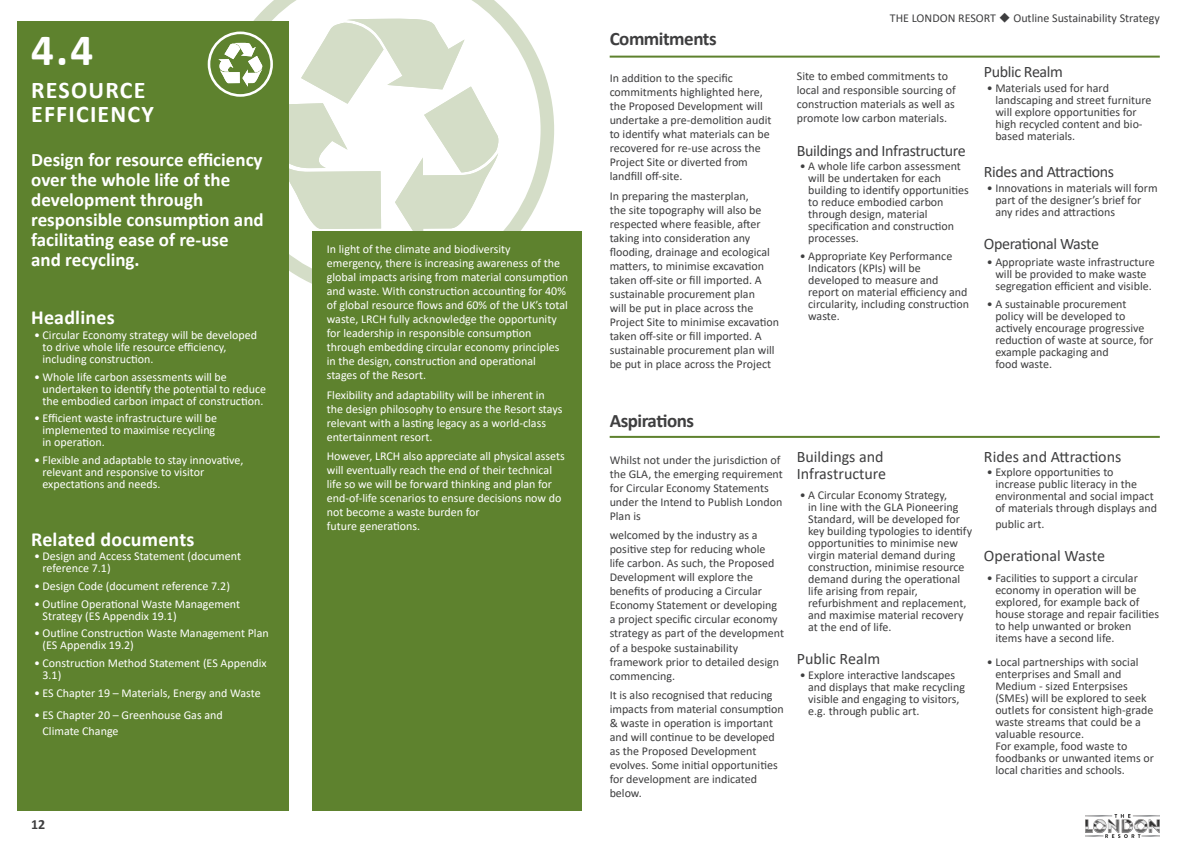
<style>
.page{position:relative;width:1191px;height:842px;background:#fff}
.page>*{position:absolute;margin:0;border:0;box-sizing:border-box;transform-origin:0 0}
.t1{font:700 45px "Calibri";color:#fff}
.t2{font:700 24px/24px "Calibri";letter-spacing:.05em;color:#fff}
.t3{font:700 20px "Calibri";letter-spacing:.01em;color:#fff}
.t4{font:700 19px/20px "Calibri";color:#fff}
.t5{font:700 19px "Calibri";letter-spacing:-.025em;color:#3e3e3f}
.t6{font:16px/17px "Calibri";color:#3e3e3f}
.t7{font:16px "Calibri";letter-spacing:-.025em;color:#3e3e3f}
.t8{font:700 14px "Calibri";color:#3e3e3f}
.t9{font:12px/12px "Calibri";color:#3e3e3f}
.t10{font:12px/14px "Calibri";color:#fff}
</style>
<div class="page">
<svg style="left:255px;top:0;width:299px;height:300px"></svg>
<div style="left:17px;top:21px;width:271px;height:790px;background:#5e822e"></div>
<div style="left:312px;top:231px;width:269px;height:580px;background:#5e822e"></div>
<svg style="left:208px;top:19px;width:290px;height:228px"></svg>
<hr style="left:609px;top:56px;width:550px;height:2px;background:#5e822e">
<hr style="left:609px;top:436px;width:550px;height:2px;background:#5e822e">
<img style="left:1085px;top:814px;width:74px;height:23px">
<h1 class="t1" style="left:31px;top:19px;width:64px">4.4</h1>
<h2 class="t2" style="left:31px;top:78px;width:124px">RESOURCE<br>EFFICIENCY</h2>
<h3 class="t4" style="left:31px;top:150px;width:234px">Design for resource efficiency over the whole life of the development through responsible consumption and facilitating ease of re-use<br>and recycling.</h3>
<h3 class="t3" style="left:31px;top:303px;width:85px">Headlines</h3>
<p class="t10" style="left:43px;top:329px;width:216px;line-height:12px;text-indent:-9px">• Circular Economy strategy will be developed to drive whole life resource efficiency, including construction.</p>
<p class="t10" style="left:43px;top:370px;width:225px;line-height:12px;text-indent:-9px">• Whole life carbon assessments will be undertaken to identify the potential to reduce the embodied carbon impact of construction.</p>
<p class="t10" style="left:43px;top:412px;width:176px;line-height:12px;text-indent:-9px">• Efficient waste infrastructure will be implemented to maximise recycling in operation.</p>
<p class="t10" style="left:43px;top:454px;width:202px;line-height:12px;text-indent:-9px">• Flexible and adaptable to stay innovative, relevant and responsive to visitor expectations and needs.</p>
<h3 class="t3" style="left:31px;top:525px;width:165px">Related documents</h3>
<p class="t10" style="left:43px;top:550px;width:200px;line-height:12px;text-indent:-9px">• Design and Access Statement (document reference 7.1)</p>
<p class="t10" style="left:34px;top:579px;width:197px">• Design Code (document reference 7.2)</p>
<p class="t10" style="left:43px;top:597px;width:199px;line-height:12px;text-indent:-9px">• Outline Operational Waste Management<br>Strategy (ES Appendix 19.1)</p>
<p class="t10" style="left:43px;top:627px;width:228px;line-height:12px;text-indent:-9px">• Outline Construction Waste Management Plan (ES Appendix 19.2)</p>
<p class="t10" style="left:43px;top:657px;width:226px;line-height:12px;text-indent:-9px">• Construction Method Statement (ES Appendix<br>3.1)</p>
<p class="t10" style="left:34px;top:685px;width:228px">• ES Chapter 19 – Materials, Energy and Waste</p>
<p class="t10" style="left:43px;top:706px;width:182px;line-height:16px;text-indent:-9px">• ES Chapter 20 – Greenhouse Gas and<br>Climate Change</p>
<p class="t8" style="left:31px;top:815px;width:16px">12</p>
<p class="t10" style="left:327px;top:241px;width:243px">In light of the climate and biodiversity emergency, there is increasing awareness of the global impacts arising from material consumption and waste. With construction accounting for 40% of global resource flows and 60% of the UK’s total waste, LRCH fully acknowledge the opportunity for leadership in responsible consumption through embedding circular economy principles in the design, construction and operational stages of the Resort.</p>
<p class="t10" style="left:327px;top:387px;width:237px">Flexibility and adaptability will be inherent in the design philosophy to ensure the Resort stays relevant with a lasting legacy as a world-class entertainment resort.</p>
<p class="t10" style="left:327px;top:449px;width:240px">However, LRCH also appreciate all physical assets will eventually reach the end of their technical life so we will be forward thinking and plan for end-of-life scenarios to ensure decisions now do not become a waste burden for<br>future generations.</p>
<h3 class="t5" style="left:609px;top:26px;width:108px">Commitments</h3>
<p class="t9" style="left:609px;top:71px;width:163px;line-height:14px">In addition to the specific commitments highlighted here, the Proposed Development will undertake a pre-demolition audit to identify what materials can be recovered for re-use across the<br>Project Site or diverted from landfill off-site.</p>
<p class="t9" style="left:609px;top:188px;width:171px;line-height:14px">In preparing the masterplan,<br>the site topography will also be respected where feasible, after taking into consideration any flooding, drainage and ecological matters, to minimise excavation taken off-site or fill imported. A sustainable procurement plan<br>will be put in place across the<br>Project Site to minimise excavation taken off-site or fill imported. A sustainable procurement plan will be put in place across the Project</p>
<p class="t9" style="left:890px;top:12px;width:271px">THE LONDON RESORT ◆ Outline Sustainability Strategy</p>
<p class="t9" style="left:797px;top:68px;width:160px;line-height:14px">Site to embed commitments to local and responsible sourcing of construction materials as well as promote low carbon materials.</p>
<h3 class="t7" style="left:797px;top:139px;width:171px">Buildings and Infrastructure</h3>
<p class="t9" style="left:808px;top:160px;width:162px;text-indent:-9px">• A whole life carbon assessment will be undertaken for each building to identify opportunities to reduce embodied carbon through design, material specification and construction processes.</p>
<p class="t9" style="left:808px;top:250px;width:162px;text-indent:-9px">• Appropriate Key Performance<br>Indicators (KPIs) will be developed to measure and report on material efficiency and circularity, including construction waste.</p>
<h3 class="t7" style="left:984px;top:61px;width:80px">Public Realm</h3>
<p class="t9" style="left:995px;top:82px;width:158px;text-indent:-9px">• Materials used for hard landscaping and street furniture will explore opportunities for high recycled content and bio&shy;based materials.</p>
<h3 class="t7" style="left:984px;top:161px;width:132px">Rides and Attractions</h3>
<p class="t9" style="left:995px;top:182px;width:164px;text-indent:-9px">• Innovations in materials will form part of the designer’s brief for any rides and attractions</p>
<h3 class="t7" style="left:984px;top:232px;width:116px">Operational Waste</h3>
<p class="t9" style="left:986px;top:256px;width:169px;text-align:center">• Appropriate waste infrastructure will be provided to make waste segregation efficient and visible.</p>
<p class="t9" style="left:995px;top:298px;width:160px;text-indent:-9px">• A sustainable procurement policy will be developed to actively encourage progressive reduction of waste at source, for example packaging and<br>food waste.</p>
<h3 class="t5" style="left:609px;top:407px;width:86px">Aspirations</h3>
<p class="t9" style="left:609px;top:452px;width:175px;line-height:14px">Whilst not under the jurisdiction of the GLA, the emerging requirement for Circular Economy Statements under the Intend to Publish London<br>Plan is</p>
<p class="t9" style="left:609px;top:528px;width:176px;line-height:14px">welcomed by the industry as a positive step for reducing whole<br>life carbon. As such, the Proposed<br>Development will explore the benefits of producing a Circular<br>Economy Statement or developing a project specific circular economy strategy as part of the development of a bespoke sustainability framework prior to detailed design commencing.</p>
<p class="t9" style="left:609px;top:688px;width:176px;line-height:14px">It is also recognised that reducing impacts from material consumption &amp; waste in operation is important and will continue to be developed as the Proposed Development evolves. Some initial opportunities for development are indicated below.</p>
<h3 class="t6" style="left:797px;top:447px;width:91px">Buildings and<br>Infrastructure</h3>
<p class="t9" style="left:808px;top:489px;width:165px;text-indent:-9px">• A Circular Economy Strategy,<br>in line with the GLA Pioneering<br>Standard, will be developed for key building typologies to identify opportunities to minimise new virgin material demand during construction, minimise resource demand during the operational life arising from repair, refurbishment and replacement, and maximise material recovery at the end of life.</p>
<h3 class="t6" style="left:797px;top:650px;width:85px">Public Realm</h3>
<p class="t9" style="left:808px;top:669px;width:158px;text-indent:-9px">• Explore interactive landscapes and displays that make recycling visible and engaging to visitors, e.g. through public art.</p>
<h3 class="t6" style="left:984px;top:447px;width:139px">Rides and Attractions</h3>
<p class="t9" style="left:995px;top:466px;width:163px;text-indent:-9px">• Explore opportunities to increase public literacy in the environmental and social impact of materials through displays and</p>
<p class="t9" style="left:995px;top:518px;width:51px">public art.</p>
<h3 class="t6" style="left:984px;top:547px;width:123px">Operational Waste</h3>
<p class="t9" style="left:995px;top:572px;width:165px;text-indent:-9px">• Facilities to support a circular economy in operation will be explored, for example back of house storage and repair facilities to help unwanted or broken items have a second life.</p>
<p class="t9" style="left:995px;top:655px;width:160px;text-indent:-9px">• Local partnerships with social enterprises and Small and<br>Medium - sized Enterpsises (SMEs) will be explored to seek outlets for consistent high-grade waste streams that could be a valuable resource.<br>For example, food waste to foodbanks or unwanted items or local charities and schools.</p>
</div>
